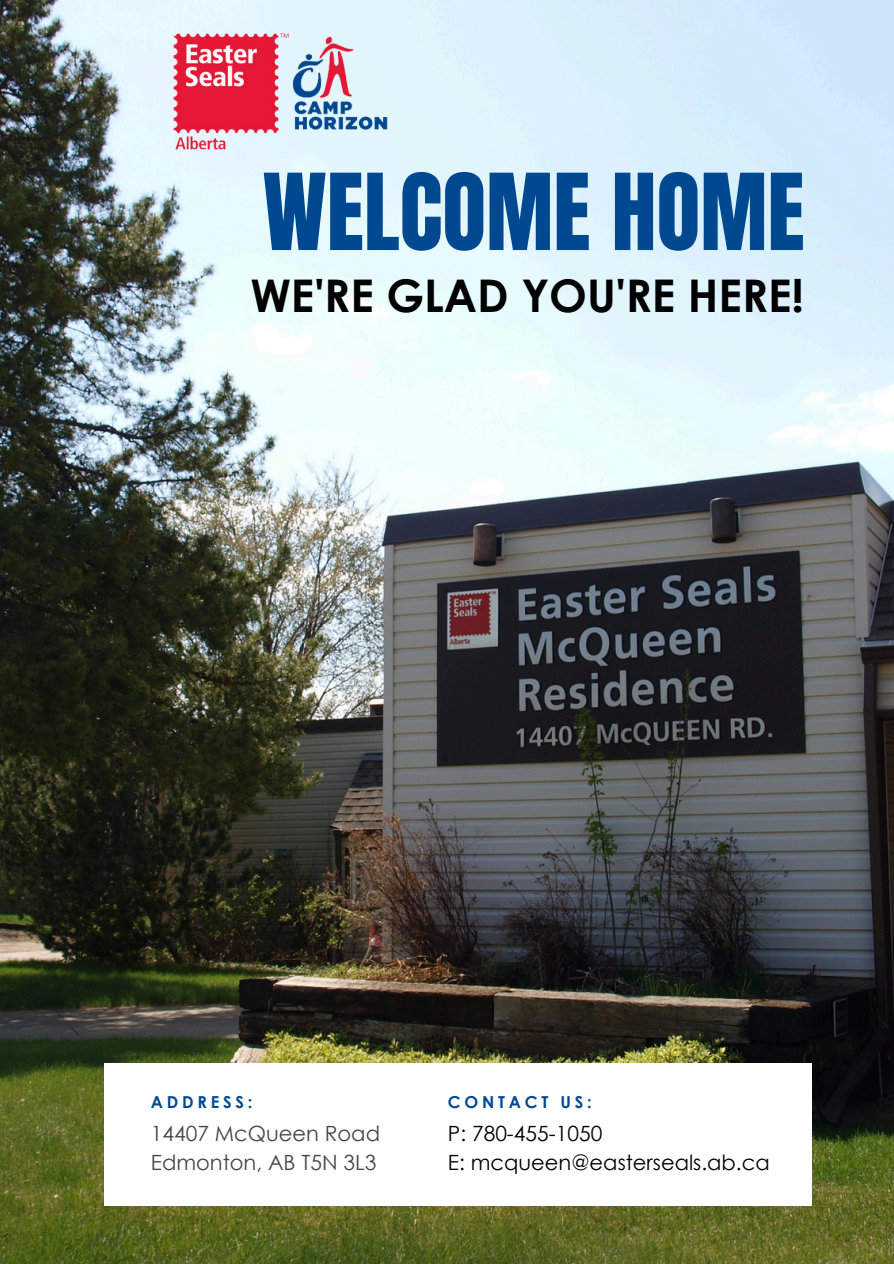
<style>
.page{position:relative;width:894px;height:1264px;background:#fff}
.page>*{position:absolute;margin:0;border:0;box-sizing:border-box;transform-origin:0 0}
.t1{font:90px "Anton";color:#004990}
.t2{font:700 45px "Century Gothic";color:#000}
.t3{font:21px/29.2px "Century Gothic";color:#000}
.t4{font:21px/29.2px "Century Gothic";color:#444645}
.t5{font:700 16.5px "Century Gothic";letter-spacing:.23em;color:#004990}
</style>
<div class="page">
<img style="left:0;top:0;width:893px;height:1263px">
<div style="left:104px;top:1063px;width:707px;height:142px;background:#fff"></div>
<img style="left:147px;top:0;width:266px;height:225px">
<h3 class="t1" style="left:262px;top:147px;width:543px">WELCOME HOME</h3>
<p class="t2" style="left:250px;top:267px;width:555px">WE'RE GLAD YOU'RE HERE!</p>
<h2 class="t5" style="left:151px;top:1091px;width:103px">ADDRESS:</h2>
<h1 class="t4" style="left:151px;top:1117px;width:231px">14407 McQueen Road<br>Edmonton, AB T5N 3L3</h1>
<p class="t5" style="left:448px;top:1091px;width:145px">CONTACT US:</p>
<p class="t3" style="left:448px;top:1117px;width:323px">P: 780-455-1050<br>E: mcqueen@easterseals.ab.ca</p>
</div>
